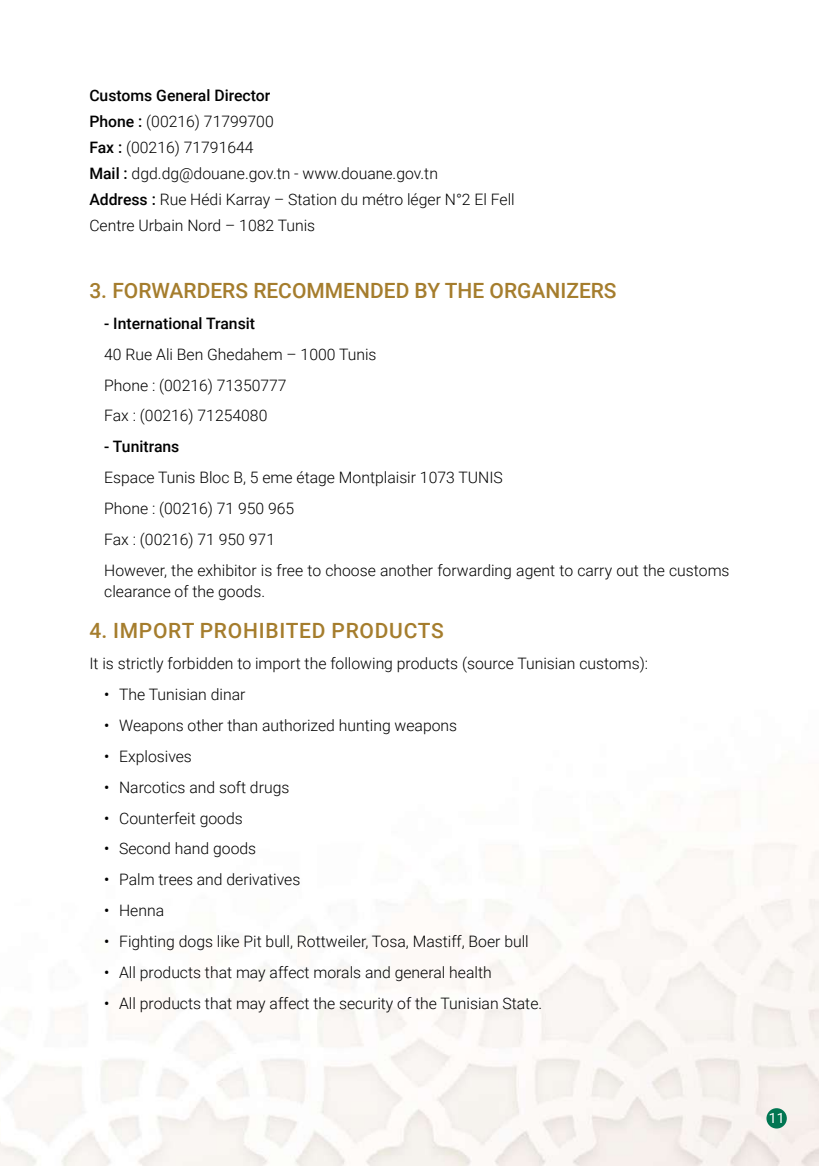
<style>
.page{position:relative;width:819px;height:1166px;background:#fff}
.page>*{position:absolute;margin:0;border:0;box-sizing:border-box;transform-origin:0 0}
.t1{font:500 21px "Roboto";color:#a57d2d}
.t2{font:500 21px "Roboto";letter-spacing:.035em;color:#a57d2d}
.t3{font:300 15.75px/25.9px "Roboto";color:#000}
.t4{font:500 15.75px "Roboto";color:#000}
.t5{font:14px "Roboto";color:#fff}
.s1{font-weight:500}
.s2{font-weight:400}
</style>
<div class="page">
<img style="left:0;top:791px;width:819px;height:375px">
<div style="left:766px;top:1108px;width:20px;height:20px;background:#017652;border-radius:50%"></div>
<p class="t3" style="left:89px;top:82px;width:427px"><span class="s1">Customs General Director<br>Phone :</span> (00216) 71799700<br><span class="s1">Fax :</span> (00216) 71791644<br><span class="s1">Mail :</span> dgd.dg@douane.gov.tn - www.douane.gov.tn<br><span class="s1">Address :</span> Rue Hédi Karray – Station du métro léger N°2 El Fell Centre Urbain Nord – 1082 Tunis</p>
<h1 class="t1" style="left:89px;top:276px;width:529px">3. FORWARDERS RECOMMENDED BY THE ORGANIZERS</h1>
<p class="t4" style="left:104px;top:312px;width:152px">- International Transit</p>
<p class="t3" style="left:104px;top:338px;width:274px;line-height:31px">40 Rue Ali Ben Ghedahem – 1000 Tunis<br>Phone : (00216) 71350777<br>Fax : (00216) 71254080</p>
<p class="t4" style="left:104px;top:436px;width:77px">- Tunitrans</p>
<p class="t3" style="left:104px;top:462px;width:627px;line-height:31px">Espace Tunis Bloc B, 5 eme étage Montplaisir 1073 TUNIS<br>Phone : (00216) 71 950 965<br>Fax : (00216) 71 950 971<br>However, the exhibitor is free to choose another forwarding agent to carry out the customs</p>
<p class="t3" style="left:104px;top:578px;width:162px">clearance of the goods.</p>
<h1 class="t2" style="left:89px;top:616px;width:356px">4. IMPORT PROHIBITED PRODUCTS</h1>
<p class="t3" style="left:89px;top:650px;width:560px">It is strictly forbidden to import the following products (source Tunisian customs):</p>
<p class="t3" style="left:104px;top:681px;width:143px"><span class="s2">•</span> The Tunisian dinar</p>
<p class="t3" style="left:104px;top:711px;width:354px"><span class="s2">•</span> Weapons other than authorized hunting weapons</p>
<p class="t3" style="left:104px;top:742px;width:89px"><span class="s2">•</span> Explosives</p>
<p class="t3" style="left:104px;top:773px;width:187px"><span class="s2">•</span> Narcotics and soft drugs</p>
<p class="t3" style="left:104px;top:804px;width:140px"><span class="s2">•</span> Counterfeit goods</p>
<p class="t3" style="left:104px;top:835px;width:153px"><span class="s2">•</span> Second hand goods</p>
<p class="t3" style="left:104px;top:866px;width:198px"><span class="s2">•</span> Palm trees and derivatives</p>
<p class="t3" style="left:104px;top:897px;width:61px"><span class="s2">•</span> Henna</p>
<p class="t3" style="left:104px;top:928px;width:426px"><span class="s2">•</span> Fighting dogs like Pit bull, Rottweiler, Tosa, Mastiff, Boer bull</p>
<p class="t3" style="left:104px;top:959px;width:389px"><span class="s2">•</span> All products that may affect morals and general health</p>
<p class="t3" style="left:104px;top:990px;width:439px"><span class="s2">•</span> All products that may affect the security of the Tunisian State.</p>
<p class="t5" style="left:769px;top:1108px;width:17px">11</p>
</div>
